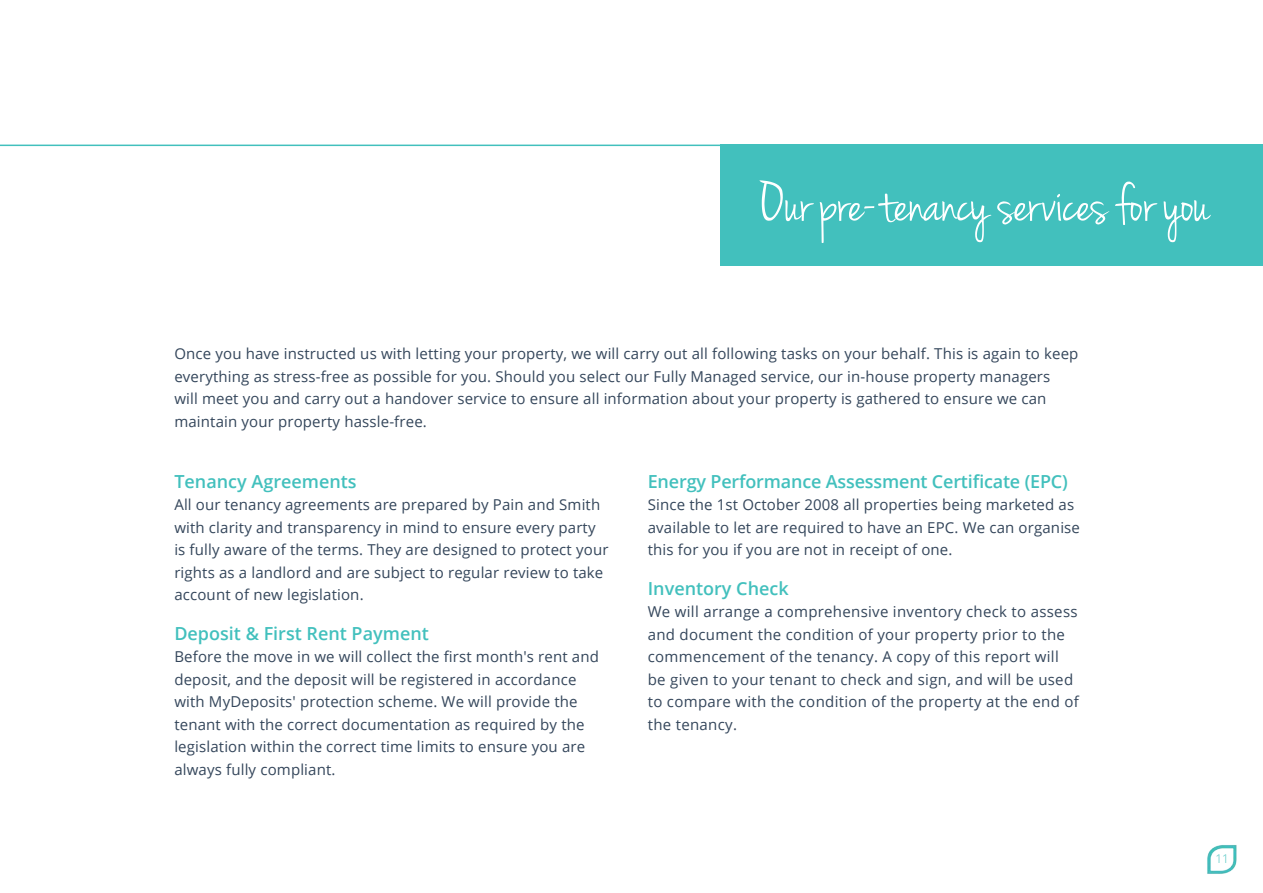
<style>
.page{position:relative;width:1263px;height:893px;background:#fff}
.page>*{position:absolute;margin:0;border:0;box-sizing:border-box;transform-origin:0 0}
.t1{font:61.05px "Jenna Sue";letter-spacing:-.01em;color:#fff}
.t2{font:600 18px "Open Sans";color:#42c0bd}
.t3{font:15px/22.5px "Open Sans";letter-spacing:.01em;color:#34465b}
.t4{font:300 12px "Open Sans";color:#42c0bd}
</style>
<div class="page">
<div style="left:720px;top:145px;width:543px;height:121px;background:#42c0bd"></div>
<hr style="left:0;top:145px;width:1263px;height:1px;background:#42c0bd">
<img style="left:1207px;top:845px;width:30px;height:29px">
<svg style="left:1213px;top:851px;width:19px;height:17px"></svg>
<p class="t1" style="left:761px;top:168px;width:450px">Our pre-tenancy services for you</p>
<p class="t3" style="left:174px;top:342px;width:905px">Once you have instructed us with letting your property, we will carry out all following tasks on your behalf. This is again to keep everything as stress-free as possible for you. Should you select our Fully Managed service, our in-house property managers<br>will meet you and carry out a handover service to ensure all information about your property is gathered to ensure we can maintain your property hassle-free.</p>
<p class="t2" style="left:174px;top:469px;width:184px">Tenancy Agreements</p>
<p class="t3" style="left:174px;top:493px;width:436px">All our tenancy agreements are prepared by Pain and Smith with clarity and transparency in mind to ensure every party is fully aware of the terms. They are designed to protect your rights as a landlord and are subject to regular review to take account of new legislation.</p>
<p class="t2" style="left:174px;top:621px;width:256px">Deposit &amp; First Rent Payment</p>
<p class="t3" style="left:174px;top:645px;width:426px">Before the move in we will collect the first month's rent and deposit, and the deposit will be registered in accordance with MyDeposits' protection scheme. We will provide the tenant with the correct documentation as required by the legislation within the correct time limits to ensure you are always fully compliant.</p>
<p class="t2" style="left:648px;top:469px;width:422px">Energy Performance Assessment Certificate (EPC)</p>
<p class="t3" style="left:648px;top:493px;width:434px">Since the 1st October 2008 all properties being marketed as available to let are required to have an EPC. We can organise this for you if you are not in receipt of one.</p>
<p class="t2" style="left:648px;top:576px;width:142px">Inventory Check</p>
<p class="t3" style="left:648px;top:600px;width:433px">We will arrange a comprehensive inventory check to assess and document the condition of your property prior to the commencement of the tenancy. A copy of this report will be given to your tenant to check and sign, and will be used to compare with the condition of the property at the end of the tenancy.</p>
<p class="t4" style="left:1215px;top:851px;width:15px">11</p>
</div>
